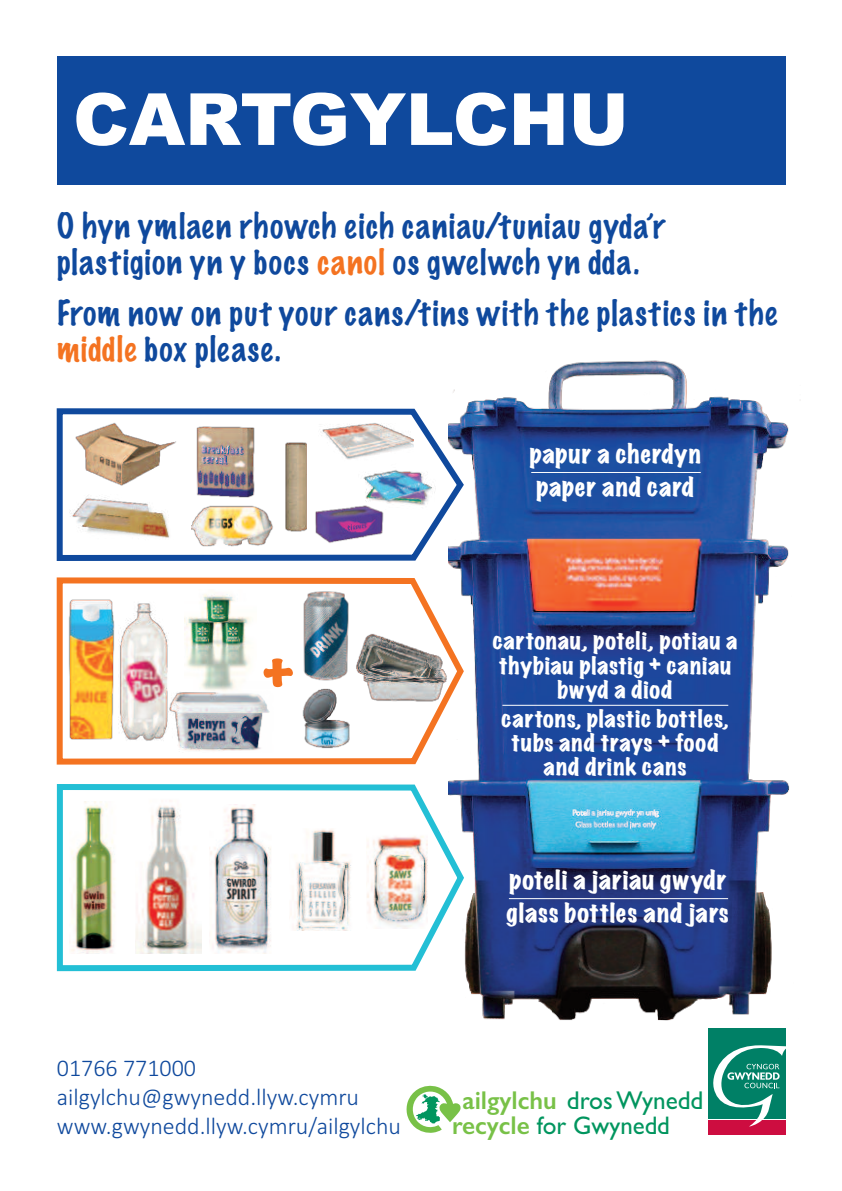
<style>
.page{position:relative;width:842px;height:1191px;background:#fff}
.page>*{position:absolute;margin:0;border:0;box-sizing:border-box;transform-origin:0 0}
.t1{font:900 72px "Arial";color:#fff}
.t2{font:100 32px/36.4px "Marker Felt";letter-spacing:.045em;color:#0f499d}
.t3{font:25.8px "Gill Sans";color:#00955e}
.t4{font:25.4px "Gill Sans";color:#00955e}
.t5{font:300 24px/28.8px "Calibri";color:#0f499d}
.t6{font:expanded 24px/32.8px "Marker Felt";letter-spacing:.035em;color:#fff}
.t7{font:expanded 22px/24.4px "Marker Felt";letter-spacing:.035em;color:#fff;text-align:center}
.s1{color:#f47321}
.s2{font-weight:600;color:#78c147}
.s3{font-weight:600;font-size:25.8px;color:#78c147}
</style>
<div class="page">
<svg style="left:57px;top:577px;width:386px;height:187px"></svg>
<img style="left:185px;top:590px;width:71px;height:89px">
<img style="left:448px;top:360px;width:353px;height:661px">
<div style="left:57px;top:57px;width:728px;height:128px;background:#0f499d"></div>
<svg style="left:57px;top:408px;width:407px;height:153px"></svg>
<svg style="left:57px;top:784px;width:407px;height:187px"></svg>
<img style="left:164px;top:679px;width:111px;height:73px">
<img style="left:118px;top:588px;width:50px;height:160px">
<img style="left:70px;top:801px;width:48px;height:153px">
<img style="left:298px;top:585px;width:58px;height:100px">
<img style="left:366px;top:832px;width:62px;height:96px">
<img style="left:135px;top:798px;width:66px;height:156px">
<img style="left:210px;top:804px;width:61px;height:150px">
<img style="left:289px;top:828px;width:72px;height:102px">
<img style="left:70px;top:419px;width:110px;height:73px">
<img style="left:193px;top:419px;width:69px;height:80px">
<img style="left:69px;top:494px;width:105px;height:53px">
<img style="left:192px;top:499px;width:86px;height:52px">
<img style="left:282px;top:435px;width:37px;height:105px">
<img style="left:319px;top:420px;width:95px;height:48px">
<img style="left:358px;top:463px;width:79px;height:47px">
<img style="left:308px;top:492px;width:84px;height:55px">
<img style="left:60px;top:596px;width:61px;height:148px">
<img style="left:356px;top:632px;width:105px;height:84px">
<img style="left:298px;top:687px;width:61px;height:63px">
<hr style="left:531px;top:472px;width:170px;height:1px;background:#fff">
<hr style="left:502px;top:705px;width:226px;height:1px;background:#fff">
<hr style="left:509px;top:898px;width:219px;height:1px;background:#fff">
<div style="left:708px;top:1121px;width:78px;height:14px;background:#cd0d40"></div>
<div style="left:708px;top:1028px;width:78px;height:90px;background:#008066"></div>
<svg style="left:713px;top:1045px;width:73px;height:81px"></svg>
<svg style="left:406px;top:1085px;width:55px;height:48px"></svg>
<svg style="left:262px;top:657px;width:32px;height:31px"></svg>
<h1 class="t1" style="left:73px;top:78px;width:557px">CARTGYLCHU</h1>
<p class="t2" style="left:57px;top:207px;width:610px">O hyn ymlaen rhowch eich caniau/tuniau gyda’r plastigion yn y bocs <span class="s1">canol</span> os gwelwch yn dda.</p>
<p class="t2" style="left:57px;top:294px;width:722px">From now on put your cans/tins with the plastics in the <span class="s1">middle</span> box please.</p>
<p class="t6" style="left:529px;top:437px;width:173px">papur a cherdyn paper and card</p>
<p class="t7" style="left:493px;top:628px;width:246px">cartonau, poteli, potiau a thybiau plastig + caniau bwyd a diod</p>
<p class="t7" style="left:502px;top:705px;width:228px">cartons, plastic bottles, tubs and trays + food and drink cans</p>
<p class="t5" style="left:57px;top:1053px;width:346px">01766 771000 ailgylchu@gwynedd.llyw.cymru www.gwynedd.llyw.cymru/ailgylchu</p>
<p class="t6" style="left:506px;top:863px;width:223px">poteli a jariau gwydr glass bottles and jars</p>
<p class="t3" style="left:462px;top:1085px;width:242px"><span class="s2">ailgylchu</span> dros Wynedd</p>
<p class="t4" style="left:452px;top:1110px;width:219px"><span class="s3">recycle</span> for Gwynedd</p>
</div>
